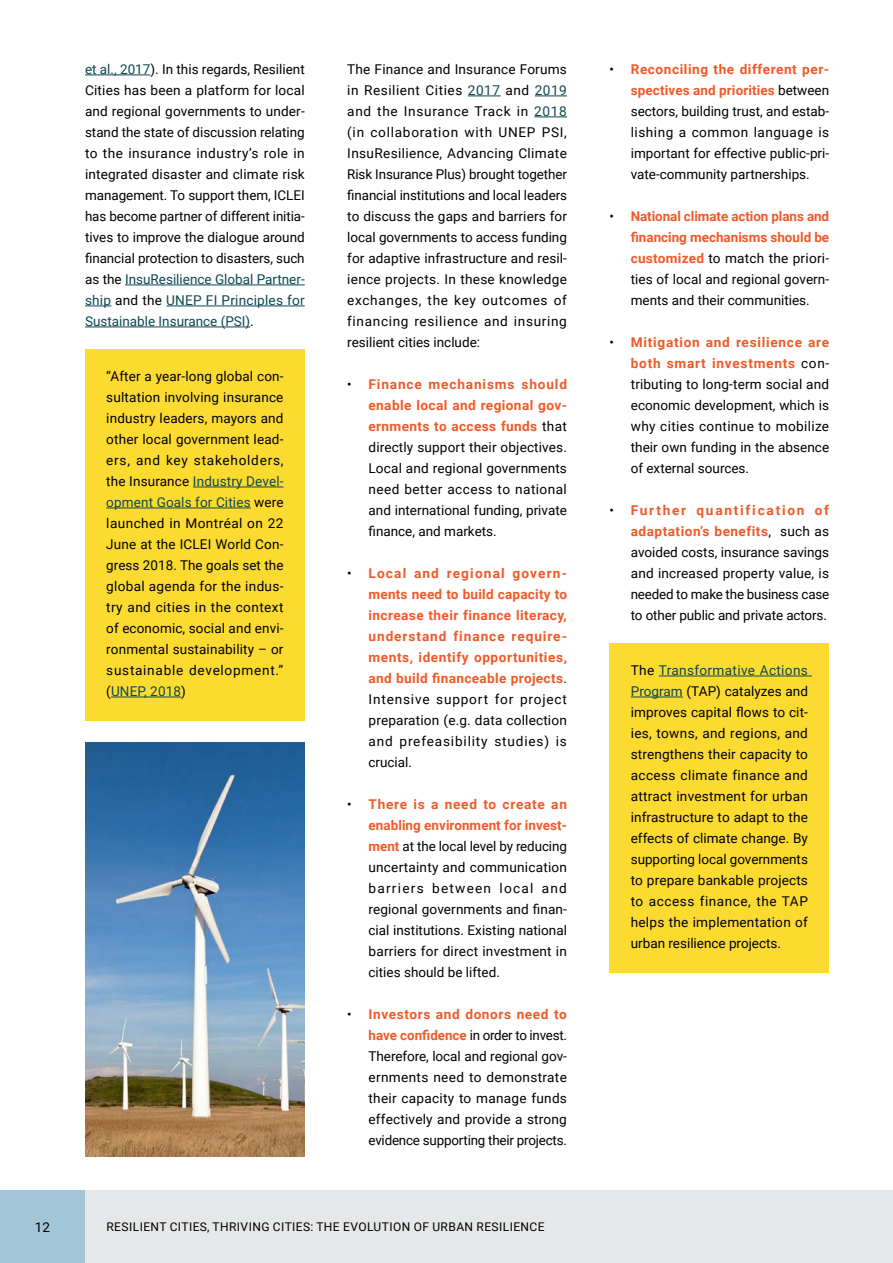
<style>
.page{position:relative;width:893px;height:1263px;background:#fff}
.page>*{position:absolute;margin:0;border:0;box-sizing:border-box;transform-origin:0 0}
.t1{font:13.5px/21px "Roboto";color:#000;text-align:justify}
.t2{font:700 13.5px/21px "Roboto";letter-spacing:.025em;color:#f15a29;text-align:justify}
.t3{font:12px "Roboto";letter-spacing:.035em;color:#000}
.s1{color:#0c4751}
.s2{font-weight:700;color:#f15a29}
.s3{font-weight:400;color:#000}
</style>
<div class="page">
<div style="left:83px;top:1191px;width:810px;height:72px;background:#e6e7e8"></div>
<hr style="left:85px;top:75px;width:65px;height:1px;background:#0c4751">
<hr style="left:125px;top:285px;width:180px;height:1px;background:#0c4751">
<svg style="left:85px;top:306px;width:26px;height:1px"></svg>
<hr style="left:166px;top:306px;width:139px;height:1px;background:#0c4751">
<hr style="left:85px;top:327px;width:165px;height:1px;background:#0c4751">
<div style="left:85px;top:350px;width:220px;height:371px;background:#fcdb30"></div>
<hr style="left:193px;top:487px;width:90px;height:1px;background:#0c4751">
<hr style="left:106px;top:508px;width:145px;height:1px;background:#0c4751">
<hr style="left:111px;top:697px;width:70px;height:1px;background:#0c4751">
<hr style="left:468px;top:96px;width:33px;height:1px;background:#0c4751">
<hr style="left:535px;top:96px;width:32px;height:1px;background:#0c4751">
<hr style="left:534px;top:117px;width:33px;height:1px;background:#0c4751">
<div style="left:609px;top:644px;width:220px;height:329px;background:#fcdb30"></div>
<hr style="left:659px;top:676px;width:153px;height:1px;background:#0c4751">
<hr style="left:631px;top:697px;width:52px;height:1px;background:#0c4751">
<img style="left:85px;top:742px;width:220px;height:415px">
<div style="left:0;top:1191px;width:85px;height:72px;background:#a3c5d8"></div>
<p class="t1" style="left:35px;top:1216px;width:17px">12</p>
<p class="t1" style="left:85px;top:58px;width:221px"><span class="s1">et al., 2017</span>). In this regards, Resilient Cities has been a platform for local and regional governments to under&shy;stand the state of discussion relating to the insurance industry’s role in integrated disaster and climate risk management. To support them, ICLEI has become partner of different initia&shy;tives to improve the dialogue around financial protection to disasters, such as the <span class="s1">InsuResilience Global Partner&shy;ship</span> and the <span class="s1">UNEP FI Principles for Sustainable Insurance (PSI)</span>.</p>
<p class="t1" style="left:106px;top:365px;width:179px">“After a year-long global con&shy;sultation involving insurance industry leaders, mayors and other local government lead&shy;ers, and key stakeholders, the Insurance <span class="s1">Industry Devel&shy;opment Goals for Cities</span> were launched in Montréal on 22<br>June at the ICLEI World Con&shy;gress 2018. The goals set the global agenda for the indus&shy;try and cities in the context of economic, social and envi&shy;ronmental sustainability – or sustainable development.” (<span class="s1">UNEP, 2018</span>)</p>
<p class="t1" style="left:347px;top:58px;width:221px">The Finance and Insurance Forums in Resilient Cities <span class="s1">2017</span> and <span class="s1">2019 </span>and the Insurance Track in <span class="s1">2018 </span>(in collaboration with UNEP PSI, InsuResilience, Advancing Climate Risk Insurance Plus) brought together financial institutions and local leaders to discuss the gaps and barriers for local governments to access funding for adaptive infrastructure and resil&shy;ience projects. In these knowledge exchanges, the key outcomes of financing resilience and insuring resilient cities include:</p>
<p class="t1" style="left:369px;top:373px;width:200px;text-indent:-21px">• <span class="s2">Finance mechanisms should enable local and regional gov&shy;ernments to access funds</span> that directly support their objectives.<br>Local and regional governments need better access to national and international funding, private finance, and markets.</p>
<p class="t2" style="left:369px;top:562px;width:200px;text-indent:-21px"><span class="s3">•</span> Local and regional govern&shy;ments need to build capacity to increase their finance literacy, understand finance require&shy;ments, identify opportunities, and build financeable projects<span class="s3">.<br>Intensive support for project preparation (e.g. data collection and prefeasibility studies) is crucial.</span></p>
<p class="t1" style="left:369px;top:793px;width:200px;text-indent:-21px">• <span class="s2">There is a need to create an enabling environment for invest&shy;ment</span> at the local level by reducing uncertainty and communication barriers between local and regional governments and finan&shy;cial institutions. Existing national barriers for direct investment in cities should be lifted.</p>
<p class="t1" style="left:369px;top:1003px;width:200px;text-indent:-21px">• <span class="s2">Investors and donors need to have confidence</span> in order to invest.<br>Therefore, local and regional gov&shy;ernments need to demonstrate their capacity to manage funds effectively and provide a strong evidence supporting their projects.</p>
<p class="t3" style="left:107px;top:1219px;width:440px">RESILIENT CITIES, THRIVING CITIES: THE EVOLUTION OF URBAN RESILIENCE</p>
<p class="t1" style="left:631px;top:58px;width:200px;text-indent:-21px">• <span class="s2">Reconciling the different per&shy;spectives and priorities</span> between sectors, building trust, and estab&shy;lishing a common language is important for effective public-pri&shy;vate-community partnerships.</p>
<p class="t1" style="left:631px;top:205px;width:200px;text-indent:-21px">• <span class="s2">National climate action plans and financing mechanisms should be customized</span> to match the priori&shy;ties of local and regional govern&shy;ments and their communities.</p>
<p class="t1" style="left:631px;top:331px;width:200px;text-indent:-21px">• <span class="s2">Mitigation and resilience are both smart investments</span> con&shy;tributing to long-term social and economic development, which is why cities continue to mobilize their own funding in the absence of external sources.</p>
<p class="t1" style="left:631px;top:499px;width:200px;text-indent:-21px">• <span class="s2">Further quantification of adaptation’s benefits</span>, such as avoided costs, insurance savings and increased property value, is needed to make the business case to other public and private actors.</p>
<p class="t1" style="left:631px;top:659px;width:179px">The <span class="s1">Transformative Actions Program</span> (TAP) catalyzes and improves capital flows to cit&shy;ies, towns, and regions, and strengthens their capacity to access climate finance and attract investment for urban infrastructure to adapt to the effects of climate change. By supporting local governments to prepare bankable projects to access finance, the TAP helps the implementation of urban resilience projects.</p>
</div>
